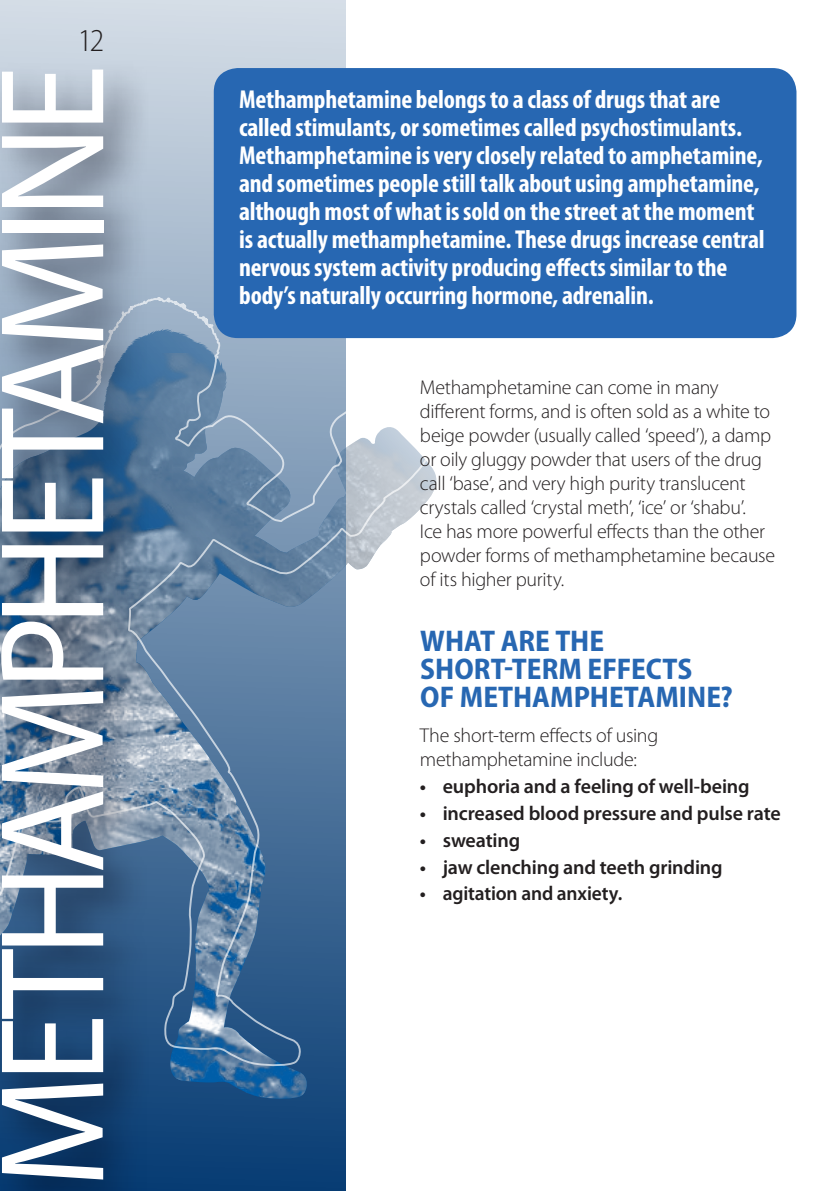
<style>
.page{position:relative;width:840px;height:1191px;background:#fff}
.page>*{position:absolute;margin:0;border:0;box-sizing:border-box;transform-origin:0 0}
.t1{font:150px "Myriad Pro";letter-spacing:-.05em;color:#fff;scale:.93 1}
.t2{font:300 semi-condensed 32px "Myriad Pro";color:#231f20}
.t3{font:700 semi-condensed 30px/28px "Myriad Pro";letter-spacing:.005em;color:#2767b2}
.t4{font:700 condensed 26px/28px "Myriad Pro";letter-spacing:-.01em;color:#fff}
.t5{font:300 20px/24px "Myriad Pro";letter-spacing:-.015em;color:#231f20}
.t6{font:600 20px "Myriad Pro";letter-spacing:-.01em;color:#231f20}
</style>
<div class="page">
<svg style="left:0;top:0;width:346px;height:1191px;background:#a5b8cc"></svg>
<svg style="left:152px;top:338px;width:286px;height:815px"></svg>
<svg style="left:152px;top:295px;width:280px;height:826px"></svg>
<div style="left:214px;top:68px;width:582px;height:270px;background:#2767b2;border-radius:24px"></div>
<div style="left:0;top:56px;width:152px;height:1135px;background:#000110;opacity:.55"></div>
<p class="t2" style="left:78px;top:23px;width:28px">12</p>
<h1 class="t1" style="left:-29px;top:1187px;width:1209px;rotate:-90deg">METHAMPHETAMINE</h1>
<p class="t4" style="left:239px;top:86px;width:527px">Methamphetamine belongs to a class of drugs that are called stimulants, or sometimes called psychostimulants.<br>Methamphetamine is very closely related to amphetamine, and sometimes people still talk about using amphetamine, although most of what is sold on the street at the moment is actually methamphetamine. These drugs increase central nervous system activity producing effects similar to the body’s naturally occurring hormone, adrenalin.</p>
<p class="t5" style="left:420px;top:375px;width:356px">Methamphetamine can come in many different forms, and is often sold as a white to beige powder (usually called ‘speed’), a damp or oily gluggy powder that users of the drug call ‘base’, and very high purity translucent crystals called ‘crystal meth’, ‘ice’ or ‘shabu’.<br>Ice has more powerful effects than the other powder forms of methamphetamine because of its higher purity.</p>
<p class="t3" style="left:420px;top:627px;width:314px">WHAT ARE THE<br>SHORT-TERM EFFECTS<br>OF METHAMPHETAMINE?</p>
<p class="t5" style="left:420px;top:724px;width:240px">The short-term effects of using methamphetamine include:</p>
<p class="t6" style="left:420px;top:775px;width:331px">• euphoria and a feeling of well-being</p>
<p class="t6" style="left:420px;top:802px;width:362px">• increased blood pressure and pulse rate</p>
<p class="t6" style="left:420px;top:829px;width:102px">• sweating</p>
<p class="t6" style="left:420px;top:855px;width:304px">• jaw clenching and teeth grinding</p>
<p class="t6" style="left:420px;top:882px;width:204px">• agitation and anxiety.</p>
</div>
